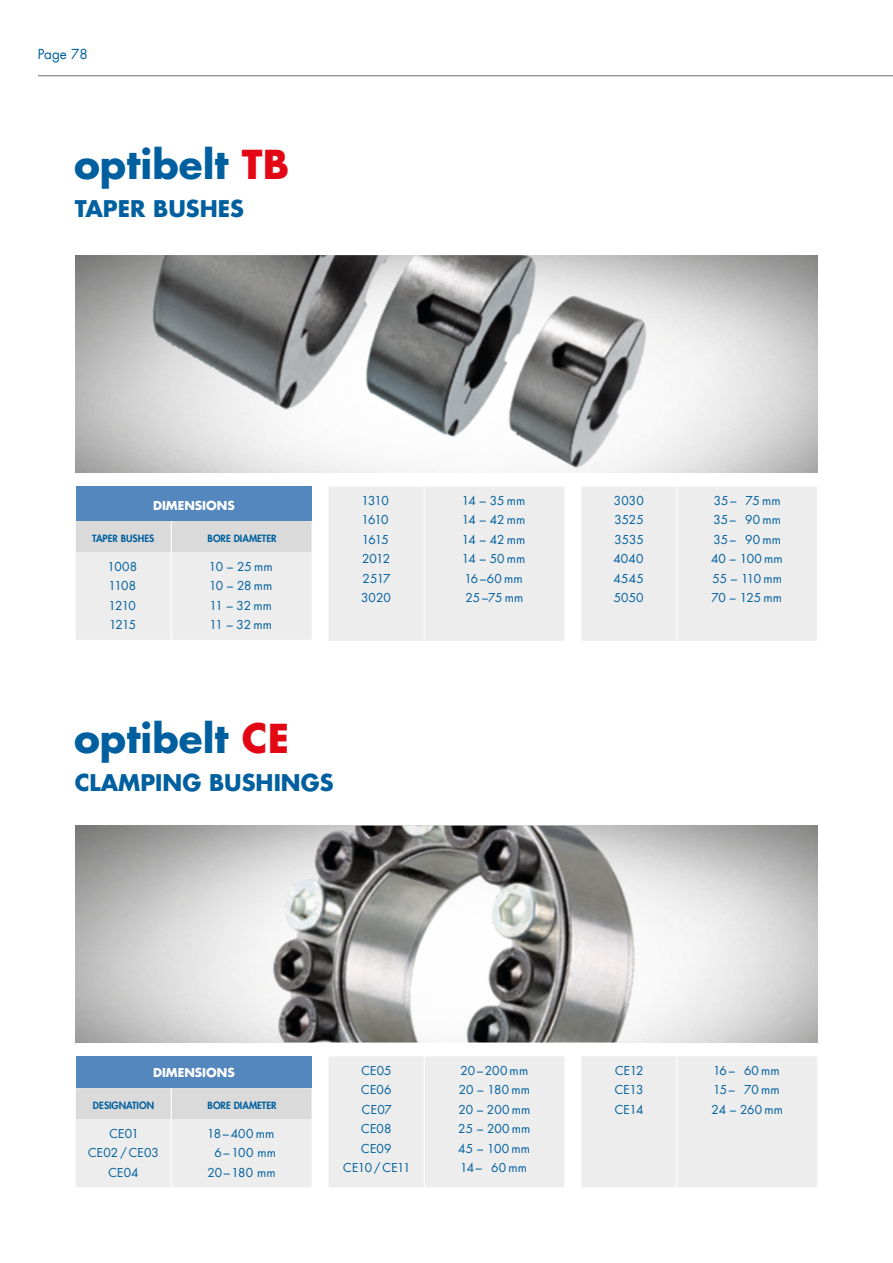
<style>
.page{position:relative;width:893px;height:1263px;background:#fff}
.page>*{position:absolute;margin:0;border:0;box-sizing:border-box;transform-origin:0 0}
.t1{font:700 39px "Futura Com";color:#00609f}
.t2{font:700 22.5px "Futura Com";color:#00609f}
.t3{font:13.5px "Futura Com";color:#00609f}
.t4{font:12px/19.5px "Futura Com";color:#00609f;text-align:justify}
.t5{font:12px/19.5px "Futura Com";letter-spacing:-.065em;color:#00609f}
.t6{font:700 12px "Futura Com";color:#fff}
.t7{font:800 9.75px "Futura Com";color:#00609f}
.s1{color:#e30614}
</style>
<div class="page">
<hr style="left:38px;top:75px;width:855px;height:1px;background:#70706f">
<img style="left:119px;top:255px;width:577px;height:217px">
<img style="left:193px;top:826px;width:543px;height:216px">
<div style="left:329px;top:487px;width:235px;height:154px;background:#ededed"></div>
<hr style="left:424px;top:487px;width:1px;height:154px;background:#fff">
<div style="left:76px;top:487px;width:236px;height:34px;background:#5387bd"></div>
<svg style="left:76px;top:521px;width:236px;height:119px;background:#e8e8e8"></svg>
<hr style="left:171px;top:521px;width:1px;height:31px;background:#fff">
<hr style="left:171px;top:552px;width:1px;height:88px;background:#fff">
<div style="left:76px;top:1056px;width:236px;height:32px;background:#5387bd"></div>
<svg style="left:76px;top:1088px;width:236px;height:99px;background:#e7e7e7"></svg>
<hr style="left:171px;top:1088px;width:1px;height:31px;background:#fff">
<hr style="left:171px;top:1119px;width:1px;height:68px;background:#fff">
<div style="left:329px;top:1056px;width:235px;height:131px;background:#ededed"></div>
<hr style="left:424px;top:1056px;width:1px;height:131px;background:#fff">
<div style="left:581px;top:1056px;width:236px;height:131px;background:#ededed"></div>
<hr style="left:676px;top:1056px;width:1px;height:131px;background:#fff">
<div style="left:581px;top:487px;width:236px;height:154px;background:#ededed"></div>
<hr style="left:676px;top:487px;width:1px;height:154px;background:#fff">
<p class="t3" style="left:38px;top:45px;width:51px">Page 78</p>
<h1 class="t1" style="left:74px;top:135px;width:217px">optibelt <span class="s1">TB</span></h1>
<h2 class="t2" style="left:75px;top:191px;width:171px">TAPER BUSHES</h2>
<p class="t6" style="left:153px;top:497px;width:83px">DIMENSIONS</p>
<p class="t7" style="left:92px;top:531px;width:63px">TAPER BUSHES</p>
<p class="t7" style="left:208px;top:531px;width:70px">BORE DIAMETER</p>
<p class="t4" style="left:108px;top:556px;width:31px">1008<br>1108<br>1210<br>1215</p>
<p class="t4" style="left:209px;top:556px;width:65px">10 – 25 mm 10 – 28 mm 11 – 32 mm 11 – 32 mm</p>
<p class="t5" style="left:361px;top:491px;width:31px">1310<br>1610<br>1615<br>2012<br>2517<br>3020</p>
<p class="t4" style="left:462px;top:491px;width:65px;text-align:center">14 – 35 mm<br>14 – 42 mm<br>14 – 42 mm<br>14 – 50 mm<br>16–60 mm<br>25–75 mm</p>
<h1 class="t1" style="left:74px;top:708px;width:217px">optibelt <span class="s1">CE</span></h1>
<h2 class="t2" style="left:75px;top:765px;width:260px">CLAMPING BUSHINGS</h2>
<p class="t4" style="left:613px;top:491px;width:32px">3030<br>3525<br>3535<br>4040<br>4545<br>5050</p>
<p class="t4" style="left:711px;top:491px;width:73px;text-align:left">35– 75 mm<br>35– 90 mm<br>35– 90 mm<br>40 – 100 mm<br>55 – 110 mm<br>70 – 125 mm</p>
<p class="t6" style="left:153px;top:1064px;width:83px">DIMENSIONS</p>
<p class="t7" style="left:93px;top:1098px;width:63px">DESIGNATION</p>
<p class="t7" style="left:208px;top:1098px;width:70px">BORE DIAMETER</p>
<p class="t4" style="left:88px;top:1123px;width:72px;text-align:center">CE01<br>CE02/ CE03<br>CE04</p>
<p class="t4" style="left:207px;top:1123px;width:70px;text-align:right">18–400 mm<br>6–100 mm<br>20–180 mm</p>
<p class="t4" style="left:343px;top:1060px;width:69px;text-align:center">CE05<br>CE06<br>CE07<br>CE08<br>CE09<br>CE10/ CE11</p>
<p class="t4" style="left:458px;top:1060px;width:74px;text-align:left">20–200 mm<br>20 – 180 mm<br>20 – 200 mm<br>25 – 200 mm<br>45 – 100 mm<br>14– 60 mm</p>
<p class="t4" style="left:615px;top:1060px;width:30px">CE12<br>CE13<br>CE14</p>
<p class="t4" style="left:711px;top:1060px;width:73px;text-align:left">16– 60 mm<br>15– 70 mm<br>24 – 260 mm</p>
</div>
